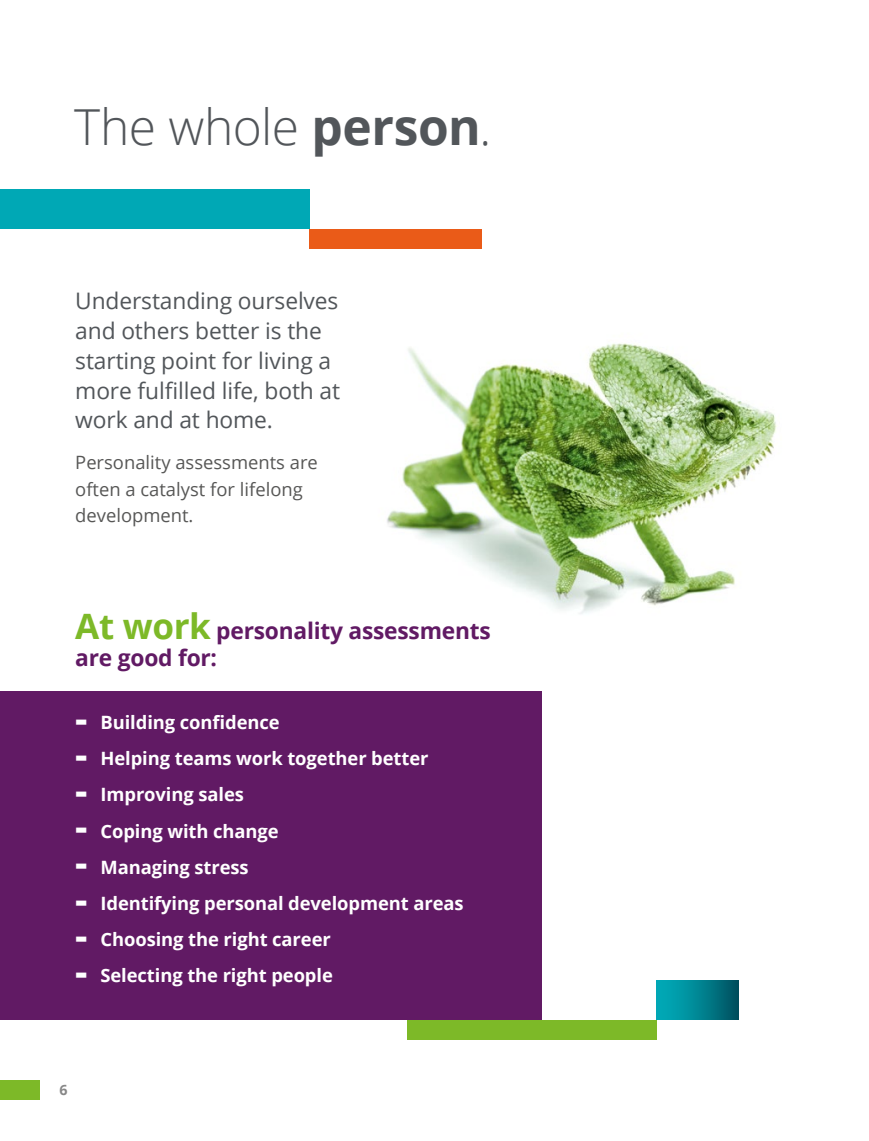
<style>
.page{position:relative;width:869px;height:1141px;background:#fff}
.page>*{position:absolute;margin:0;border:0;box-sizing:border-box;transform-origin:0 0}
.t1{font:300 49.7px "Open Sans";letter-spacing:-.015em;color:#52565a}
.t2{font:22.75px/29.8px "Open Sans";letter-spacing:-.005em;color:#52565a}
.t3{font:700 22.75px/27.3px "Open Sans";letter-spacing:-.01em;color:#611a64}
.t4{font:700 18.38px "Open Sans";letter-spacing:-.005em;color:#fff}
.t5{font:18.38px/26.2px "Open Sans";color:#575756}
.t6{font:700 14.17px "Open Sans";color:#878787}
.s1{font-weight:700}
.s2{font-size:35px;color:#7db928}
.s3{font-weight:800;font-size:33.07px}
</style>
<div class="page">
<div style="left:0;top:1080px;width:40px;height:20px;background:#7db928"></div>
<img style="left:387px;top:343px;width:390px;height:386px">
<div style="left:0;top:691px;width:541px;height:329px;background:#611a64"></div>
<div style="left:0;top:190px;width:309px;height:39px;background:#00a8b5"></div>
<div style="left:309px;top:229px;width:173px;height:20px;background:#ea5b18"></div>
<div style="left:656px;top:980px;width:81px;height:40px;background:linear-gradient(to right,#00b3c0,#005665)"></div>
<div style="left:407px;top:1020px;width:249px;height:20px;background:#7db928"></div>
<h1 class="t1" style="left:74px;top:93px;width:418px">The whole <span class="s1">person</span>.</h1>
<p class="t2" style="left:75px;top:286px;width:266px">Understanding ourselves and others better is the starting point for living a more fulfilled life, both at work and at home.</p>
<p class="t5" style="left:75px;top:449px;width:244px">Personality assessments are often a catalyst for lifelong development.</p>
<p class="t3" style="left:75px;top:616px;width:417px"><span class="s2">At work</span> personality assessments are good for:</p>
<p class="t4" style="left:76px;top:709px;width:205px"><span class="s3">-</span> Building confidence</p>
<p class="t4" style="left:76px;top:746px;width:354px"><span class="s3">-</span> Helping teams work together better</p>
<p class="t4" style="left:76px;top:782px;width:170px"><span class="s3">-</span> Improving sales</p>
<p class="t4" style="left:76px;top:818px;width:204px"><span class="s3">-</span> Coping with change</p>
<p class="t4" style="left:76px;top:854px;width:174px"><span class="s3">-</span> Managing stress</p>
<p class="t4" style="left:76px;top:890px;width:389px"><span class="s3">-</span> Identifying personal development areas</p>
<p class="t4" style="left:76px;top:926px;width:256px"><span class="s3">-</span> Choosing the right career</p>
<p class="t4" style="left:76px;top:963px;width:259px"><span class="s3">-</span> Selecting the right people</p>
<p class="t6" style="left:60px;top:1080px;width:10px">6</p>
</div>
